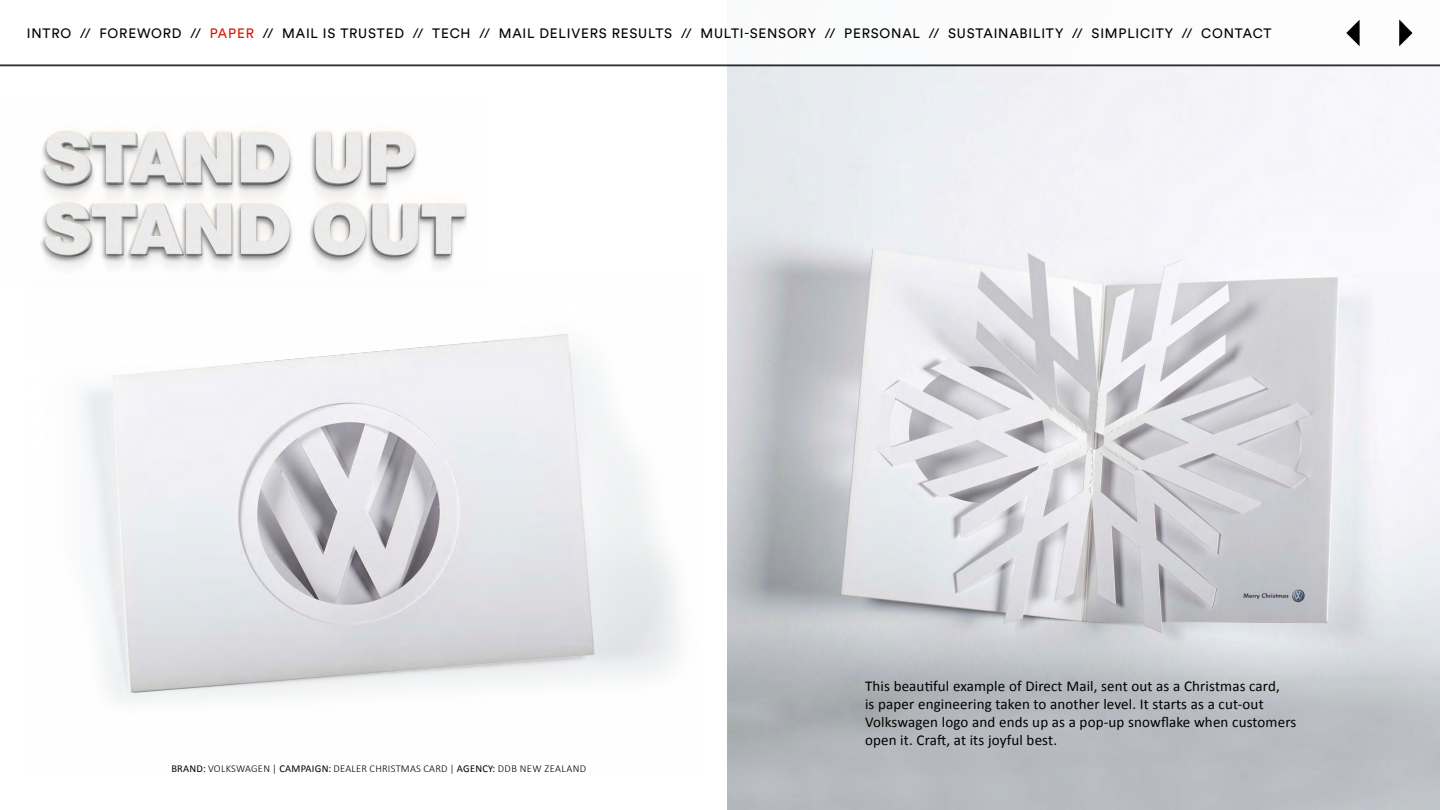
<style>
.page{position:relative;width:1440px;height:810px;background:#fff}
.page>*{position:absolute;margin:0;border:0;box-sizing:border-box;transform-origin:0 0}
.t1{font:15px/18px "Calibri";letter-spacing:.01em;color:#000}
.t2{font:13.5px "Circular Std";letter-spacing:.06em;color:#000}
.t3{font:300 10.5px "Calibri";letter-spacing:.02em;color:#000}
.s1{color:#d91700}
.s2{font-weight:400}
</style>
<div class="page">
<img style="left:728px;top:67px;width:712px;height:743px">
<img style="left:81px;top:334px;width:597px;height:367px">
<img style="left:40px;top:130px;width:427px;height:138px">
<svg style="left:0;top:19px;width:1440px;height:48px"></svg>
<svg style="left:1399px;top:20px;width:14px;height:26px"></svg>
<svg style="left:1346px;top:20px;width:14px;height:26px"></svg>
<p class="t2" style="left:27px;top:25px;width:1246px">INTRO // FOREWORD // <span class="s1">PAPER</span> // MAIL IS TRUSTED // TECH // MAIL DELIVERS RESULTS // MULTI-SENSORY // PERSONAL // SUSTAINABILITY // SIMPLICITY // CONTACT</p>
<p class="t3" style="left:171px;top:762px;width:416px"><span class="s2">BRAND:</span> VOLKSWAGEN | <span class="s2">CAMPAIGN:</span> DEALER CHRISTMAS CARD | <span class="s2">AGENCY:</span> DDB NEW ZEALAND</p>
<p class="t1" style="left:865px;top:676px;width:433px">This beautiful example of Direct Mail, sent out as a Christmas card,<br>is paper engineering taken to another level. It starts as a cut-out Volkswagen logo and ends up as a pop-up snowflake when customers open it. Craft, at its joyful best.</p>
</div>
